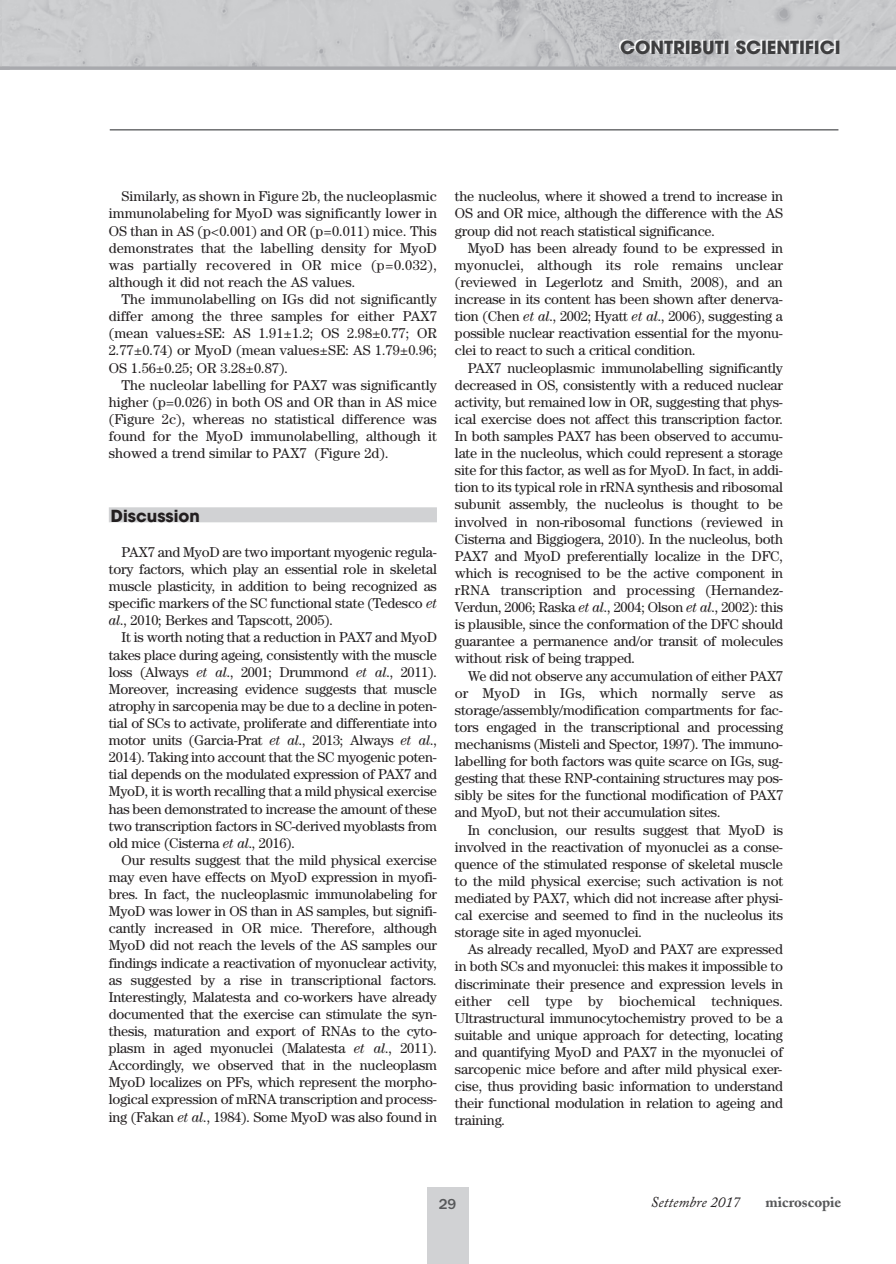
<style>
.page{position:relative;width:896px;height:1264px;background:#fff}
.page>*{position:absolute;margin:0;border:0;box-sizing:border-box;transform-origin:0 0}
.t1{font:700 18px "Avant Garde";color:#3e3e3f}
.t2{font:700 16.5px "Avant Garde";color:#231f20}
.t3{font:italic 15px "Adobe Caslon";color:#231f20}
.t4{font:700 15px "Adobe Caslon";color:#57585a}
.t5{font:500 15px "Franklin Gothic";color:#57585a}
.t6{font:14.25px/17.1px "Century";letter-spacing:-.015em;color:#231f20;text-align:justify}
.s1{font-style:italic}
</style>
<div class="page">
<div style="left:426px;top:1186px;width:42px;height:77px;background:#d1d2d4"></div>
<hr style="left:110px;top:129px;width:728px;height:1px;background:#6c6d70">
<div style="left:109px;top:507px;width:328px;height:15px;background:#d1d2d4"></div>
<img style="left:3px;top:0;width:893px;height:67px">
<img style="left:0;top:1px;width:1px;height:66px">
<hr style="left:0;top:67px;width:896px;height:3px;background:#a8a9ad">
<p class="t1" style="left:620px;top:41px;width:222px">CONTRIBUTI SCIENTIFICI</p>
<p class="t6" style="left:109px;top:189px;width:329px;text-indent:13px">Similarly, as shown in Figure 2b, the nucleoplasmic immunolabeling for MyoD was significantly lower in OS than in AS (p&lt;0.001) and OR (p=0.011) mice. This demonstrates that the labelling density for MyoD was partially recovered in OR mice (p=0.032), although it did not reach the AS values.</p>
<p class="t6" style="left:109px;top:292px;width:329px;text-indent:13px">The immunolabelling on IGs did not significantly differ among the three samples for either PAX7 (mean values±SE: AS 1.91±1.2; OS 2.98±0.77; OR 2.77±0.74) or MyoD (mean values±SE: AS 1.79±0.96; OS 1.56±0.25; OR 3.28±0.87).</p>
<p class="t6" style="left:109px;top:377px;width:329px;text-indent:13px">The nucleolar labelling for PAX7 was significantly higher (p=0.026) in both OS and OR than in AS mice (Figure 2c), whereas no statistical difference was found for the MyoD immunolabelling, although it showed a trend similar to PAX7 (Figure 2d).</p>
<p class="t2" style="left:111px;top:510px;width:91px">Discussion</p>
<p class="t6" style="left:109px;top:544px;width:329px;text-indent:13px">PAX7 and MyoD are two important myogenic regula&shy;tory factors, which play an essential role in skeletal muscle plasticity, in addition to being recognized as specific markers of the SC functional state (Tedesco <span class="s1">et al</span>., 2010; Berkes and Tapscott, 2005).</p>
<p class="t6" style="left:109px;top:630px;width:330px;text-indent:13px">It is worth noting that a reduction in PAX7 and MyoD takes place during ageing, consistently with the muscle loss (Always <span class="s1">et al</span>., 2001; Drummond <span class="s1">et al</span>., 2011).<br>Moreover, increasing evidence suggests that muscle atrophy in sarcopenia may be due to a decline in poten&shy;tial of SCs to activate, proliferate and differentiate into motor units (Garcia-Prat <span class="s1">et al</span>., 2013; Always <span class="s1">et al</span>., 2014). Taking into account that the SC myogenic poten&shy;tial depends on the modulated expression of PAX7 and MyoD, it is worth recalling that a mild physical exercise has been demonstrated to increase the amount of these two transcription factors in SC-derived myoblasts from old mice (Cisterna <span class="s1">et al</span>., 2016).</p>
<p class="t6" style="left:109px;top:852px;width:330px;text-indent:13px">Our results suggest that the mild physical exercise may even have effects on MyoD expression in myofi&shy;bres. In fact, the nucleoplasmic immunolabeling for MyoD was lower in OS than in AS samples, but signifi&shy;cantly increased in OR mice. Therefore, although MyoD did not reach the levels of the AS samples our findings indicate a reactivation of myonuclear activity, as suggested by a rise in transcriptional factors.<br>Interestingly, Malatesta and co-workers have already documented that the exercise can stimulate the syn&shy;thesis, maturation and export of RNAs to the cyto&shy;plasm in aged myonuclei (Malatesta <span class="s1">et al</span>., 2011).<br>Accordingly, we observed that in the nucleoplasm MyoD localizes on PFs, which represent the morpho&shy;logical expression of mRNA transcription and process&shy;ing (Fakan <span class="s1">et al</span>., 1984). Some MyoD was also found in</p>
<p class="t6" style="left:455px;top:189px;width:330px">the nucleolus, where it showed a trend to increase in OS and OR mice, although the difference with the AS group did not reach statistical significance.</p>
<p class="t6" style="left:455px;top:240px;width:329px;text-indent:13px">MyoD has been already found to be expressed in myonuclei, although its role remains unclear (reviewed in Legerlotz and Smith, 2008), and an increase in its content has been shown after denerva&shy;tion (Chen <span class="s1">et al</span>., 2002; Hyatt <span class="s1">et al</span>., 2006), suggesting a possible nuclear reactivation essential for the myonu&shy;clei to react to such a critical condition.</p>
<p class="t6" style="left:455px;top:360px;width:330px;text-indent:13px">PAX7 nucleoplasmic immunolabelling significantly decreased in OS, consistently with a reduced nuclear activity, but remained low in OR, suggesting that phys&shy;ical exercise does not affect this transcription factor.<br>In both samples PAX7 has been observed to accumu&shy;late in the nucleolus, which could represent a storage site for this factor, as well as for MyoD. In fact, in addi&shy;tion to its typical role in rRNA synthesis and ribosomal subunit assembly, the nucleolus is thought to be involved in non-ribosomal functions (reviewed in Cisterna and Biggiogera, 2010). In the nucleolus, both PAX7 and MyoD preferentially localize in the DFC, which is recognised to be the active component in rRNA transcription and processing (Hernandez-Verdun, 2006; Raska <span class="s1">et al</span>., 2004; Olson <span class="s1">et al</span>., 2002): this is plausible, since the conformation of the DFC should guarantee a permanence and/or transit of molecules without risk of being trapped.</p>
<p class="t6" style="left:455px;top:668px;width:329px;text-indent:13px">We did not observe any accumulation of either PAX7 or MyoD in IGs, which normally serve as storage/assembly/modification compartments for fac&shy;tors engaged in the transcriptional and processing mechanisms (Misteli and Spector, 1997). The immuno&shy;labelling for both factors was quite scarce on IGs, sug&shy;gesting that these RNP-containing structures may pos&shy;sibly be sites for the functional modification of PAX7 and MyoD, but not their accumulation sites.</p>
<p class="t6" style="left:455px;top:822px;width:330px;text-indent:13px">In conclusion, our results suggest that MyoD is involved in the reactivation of myonuclei as a conse&shy;quence of the stimulated response of skeletal muscle to the mild physical exercise; such activation is not mediated by PAX7, which did not increase after physi&shy;cal exercise and seemed to find in the nucleolus its storage site in aged myonuclei.</p>
<p class="t6" style="left:455px;top:941px;width:329px;text-indent:13px">As already recalled, MyoD and PAX7 are expressed in both SCs and myonuclei: this makes it impossible to discriminate their presence and expression levels in either cell type by biochemical techniques.<br>Ultrastructural immunocytochemistry proved to be a suitable and unique approach for detecting, locating and quantifying MyoD and PAX7 in the myonuclei of sarcopenic mice before and after mild physical exer&shy;cise, thus providing basic information to understand their functional modulation in relation to ageing and training.</p>
<p class="t5" style="left:439px;top:1194px;width:19px">29</p>
<p class="t3" style="left:650px;top:1196px;width:91px">Settembre 2017</p>
<p class="t4" style="left:765px;top:1195px;width:77px">microscopie</p>
</div>
